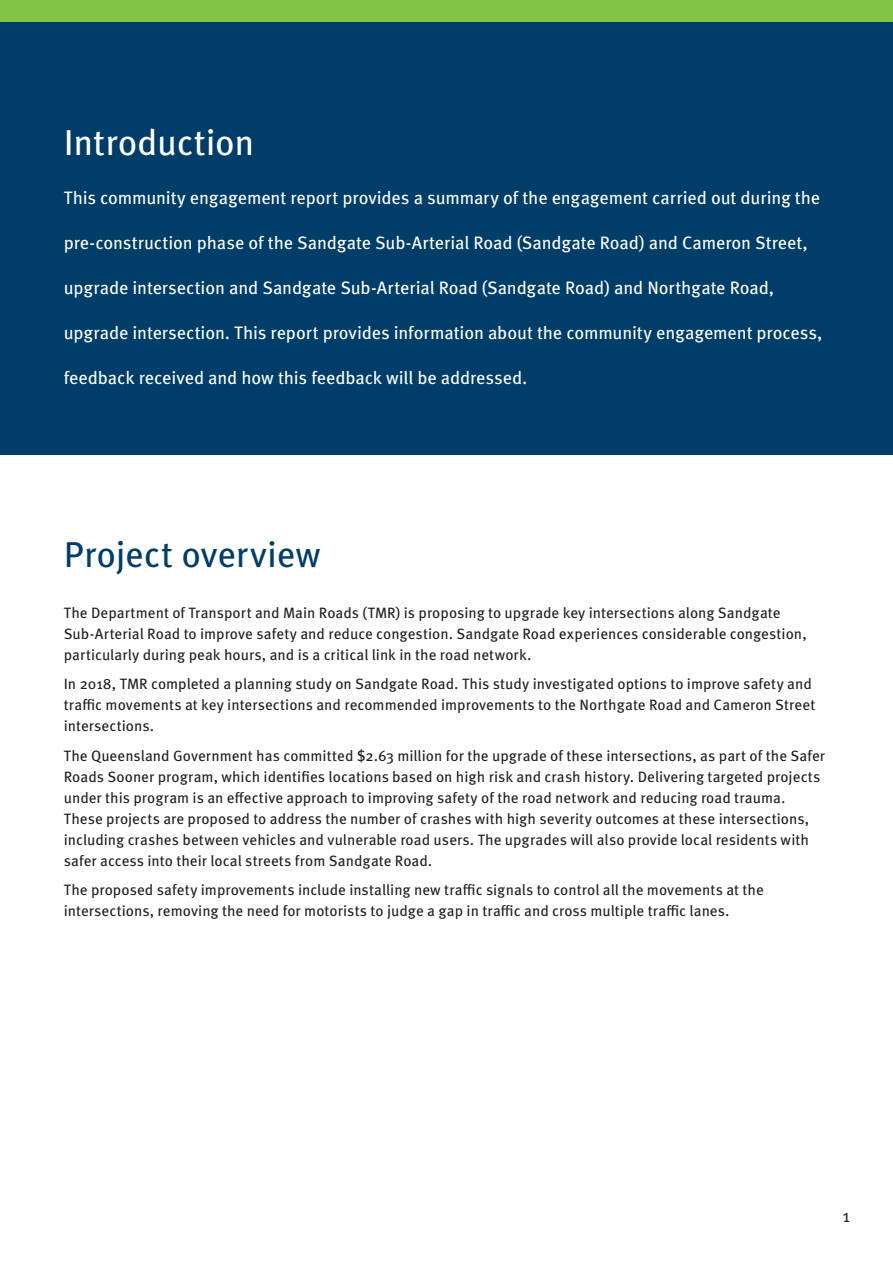
<style>
.page{position:relative;width:893px;height:1263px;background:#fff}
.page>*{position:absolute;margin:0;border:0;box-sizing:border-box;transform-origin:0 0}
.Heading_1_META{font:36px "Meta Pro";letter-spacing:-.005em;color:#003e69}
.Heading_1_META-2{font:36px "Meta Pro";letter-spacing:-.005em;color:#fff}
.Heading_1_META-3{font:18px "Meta Pro";letter-spacing:-.01em;color:#fff}
.Bullets_2_META{font:18px "Meta Normal";color:#231f20}
.Heading_1_META-4{font:15px/21px "Meta Pro";color:#231f20}
</style>
<div class="page">
<div style="left:0;top:18px;width:893px;height:437px;background:#003e69"></div>
<div style="left:0;top:0;width:893px;height:21px;background:#83c447"></div>
<p class="Heading_1_META-2" style="left:64px;top:115px;width:192px">Introduction</p>
<p class="Heading_1_META-3" style="left:64px;top:184px;width:758px">This community engagement report provides a summary of the engagement carried out during the</p>
<p class="Heading_1_META-3" style="left:64px;top:229px;width:746px">pre-construction phase of the Sandgate Sub-Arterial Road (Sandgate Road) and Cameron Street,</p>
<p class="Heading_1_META-3" style="left:64px;top:274px;width:712px">upgrade intersection and Sandgate Sub-Arterial Road (Sandgate Road) and Northgate Road,</p>
<p class="Heading_1_META-3" style="left:64px;top:319px;width:760px">upgrade intersection. This report provides information about the community engagement process,</p>
<p class="Heading_1_META-3" style="left:64px;top:364px;width:465px">feedback received and how this feedback will be addressed.</p>
<p class="Heading_1_META" style="left:64px;top:526px;width:258px">Project overview</p>
<p class="Heading_1_META-4" style="left:64px;top:601px;width:744px">The Department of Transport and Main Roads (TMR) is proposing to upgrade key intersections along Sandgate<br>Sub-Arterial Road to improve safety and reduce congestion. Sandgate Road experiences considerable congestion, particularly during peak hours, and is a critical link in the road network.</p>
<p class="Heading_1_META-4" style="left:64px;top:672px;width:753px">In 2018, TMR completed a planning study on Sandgate Road. This study investigated options to improve safety and traffic movements at key intersections and recommended improvements to the Northgate Road and Cameron Street intersections.</p>
<p class="Heading_1_META-4" style="left:64px;top:744px;width:763px">The Queensland Government has committed $2.63 million for the upgrade of these intersections, as part of the Safer Roads Sooner program, which identifies locations based on high risk and crash history. Delivering targeted projects under this program is an effective approach to improving safety of the road network and reducing road trauma.<br>These projects are proposed to address the number of crashes with high severity outcomes at these intersections, including crashes between vehicles and vulnerable road users. The upgrades will also provide local residents with safer access into their local streets from Sandgate Road.</p>
<p class="Heading_1_META-4" style="left:64px;top:878px;width:702px">The proposed safety improvements include installing new traffic signals to control all the movements at the intersections, removing the need for motorists to judge a gap in traffic and cross multiple traffic lanes.</p>
<p class="Bullets_2_META" style="left:842px;top:1205px;width:9px">1</p>
</div>
